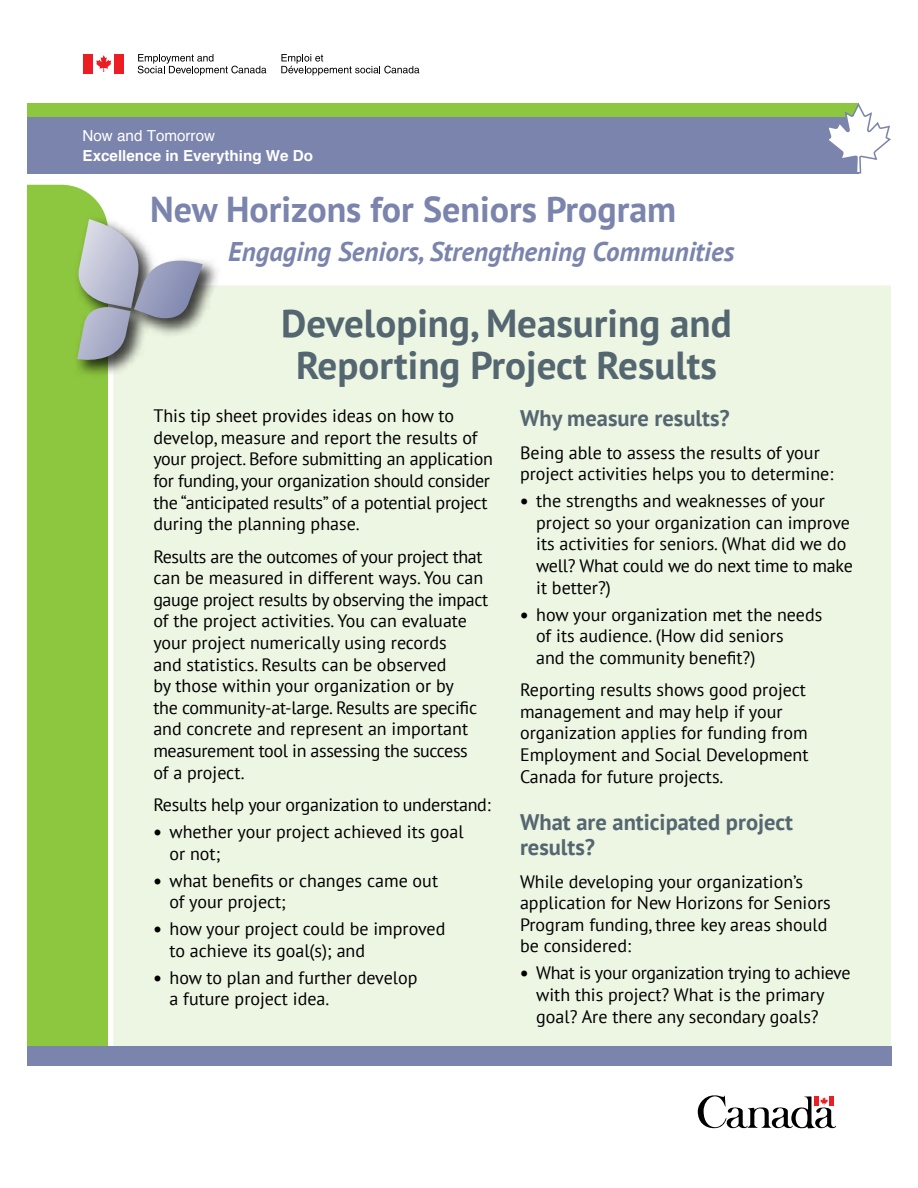
<style>
.page{position:relative;width:918px;height:1188px;background:#fff}
.page>*{position:absolute;margin:0;border:0;box-sizing:border-box;transform-origin:0 0}
.t1{font:700 39px/42px "PT Sans";color:#546670;text-align:center}
.t2{font:700 36px "PT Sans";color:#7b84ac}
.t3{font:italic 700 27px "PT Sans";color:#7b84ac}
.t4{font:700 22.5px/25.5px "PT Sans";color:#546670}
.t5{font:18px/21.6px "PT Sans";color:#000}
.t6{font:700 15.15px "Helvetica";color:#fff}
.t7{font:15.15px "Helvetica";color:#fff}
</style>
<div class="page">
<div style="left:27px;top:103px;width:831px;height:14px;background:#8dc63f"></div>
<div style="left:27px;top:117px;width:831px;height:57px;background:#7b84ac"></div>
<div style="left:27px;top:185px;width:81px;height:861px;background:#8dc63f"></div>
<div style="left:113px;top:285px;width:778px;height:761px;background:#edf5e3"></div>
<div style="left:27px;top:1046px;width:864px;height:20px;background:#7b84ac"></div>
<img style="left:70px;top:210px;width:38px;height:88px">
<img style="left:69px;top:298px;width:85px;height:86px">
<img style="left:203px;top:260px;width:23px;height:83px">
<svg style="left:74px;top:219px;width:129px;height:148px"></svg>
<div style="left:84px;top:54px;width:9px;height:19px;background:#ed1d24"></div>
<div style="left:114px;top:54px;width:10px;height:19px;background:#ed1d24"></div>
<svg style="left:96px;top:55px;width:15px;height:17px"></svg>
<svg style="left:281px;top:54px;width:138px;height:21px"></svg>
<svg style="left:138px;top:54px;width:128px;height:21px"></svg>
<svg style="left:698px;top:1095px;width:138px;height:34px"></svg>
<svg style="left:829px;top:103px;width:62px;height:71px"></svg>
<svg style="left:155px;top:830px;width:5px;height:6px"></svg>
<svg style="left:155px;top:878px;width:5px;height:6px"></svg>
<svg style="left:155px;top:927px;width:5px;height:6px"></svg>
<svg style="left:155px;top:975px;width:5px;height:6px"></svg>
<svg style="left:521px;top:499px;width:6px;height:6px"></svg>
<svg style="left:521px;top:612px;width:6px;height:6px"></svg>
<svg style="left:521px;top:971px;width:6px;height:6px"></svg>
<p class="t7" style="left:83px;top:124px;width:134px">Now and Tomorrow</p>
<p class="t6" style="left:83px;top:143px;width:232px">Excellence in Everything We Do</p>
<h2 class="t2" style="left:150px;top:186px;width:528px">New Horizons for Seniors Program</h2>
<h3 class="t3" style="left:228px;top:234px;width:508px">Engaging Seniors, Strengthening Communities</h3>
<h1 class="t1" style="left:281px;top:302px;width:452px">Developing, Measuring and<br>Reporting Project Results</h1>
<p class="t5" style="left:153px;top:405px;width:341px">This tip sheet provides ideas on how to develop, measure and report the results of your project. Before submitting an application for funding, your organization should consider the “anticipated results” of a potential project during the planning phase.</p>
<p class="t5" style="left:153px;top:545px;width:336px">Results are the outcomes of your project that can be measured in different ways. You can gauge project results by observing the impact of the project activities. You can evaluate your project numerically using records<br>and statistics. Results can be observed<br>by those within your organization or by<br>the community-at-large. Results are specific and concrete and represent an important measurement tool in assessing the success<br>of a project.</p>
<p class="t5" style="left:153px;top:791px;width:339px;line-height:27px;text-align:center">Results help your organization to understand: whether your project achieved its goal</p>
<p class="t5" style="left:170px;top:839px;width:270px;line-height:27px">or not;<br>what benefits or changes came out</p>
<p class="t5" style="left:170px;top:888px;width:277px;line-height:27px">of your project;<br>how your project could be improved</p>
<p class="t5" style="left:170px;top:937px;width:249px;line-height:27px">to achieve its goal(s); and<br>how to plan and further develop</p>
<p class="t5" style="left:170px;top:988px;width:161px">a future project idea.</p>
<p class="t4" style="left:520px;top:405px;width:211px">Why measure results?</p>
<p class="t5" style="left:520px;top:441px;width:315px">Being able to assess the results of your project activities helps you to determine:</p>
<p class="t5" style="left:536px;top:490px;width:318px">the strengths and weaknesses of your project so your organization can improve its activities for seniors. (What did we do well? What could we do next time to make it better?)</p>
<p class="t5" style="left:536px;top:603px;width:288px">how your organization met the needs of its audience. (How did seniors<br>and the community benefit?)</p>
<p class="t5" style="left:520px;top:679px;width:290px">Reporting results shows good project management and may help if your organization applies for funding from Employment and Social Development Canada for future projects.</p>
<p class="t4" style="left:520px;top:809px;width:275px">What are anticipated project results?</p>
<p class="t5" style="left:520px;top:870px;width:312px">While developing your organization’s application for New Horizons for Seniors Program funding, three key areas should be considered:</p>
<p class="t5" style="left:536px;top:962px;width:316px">What is your organization trying to achieve with this project? What is the primary goal? Are there any secondary goals?</p>
</div>
